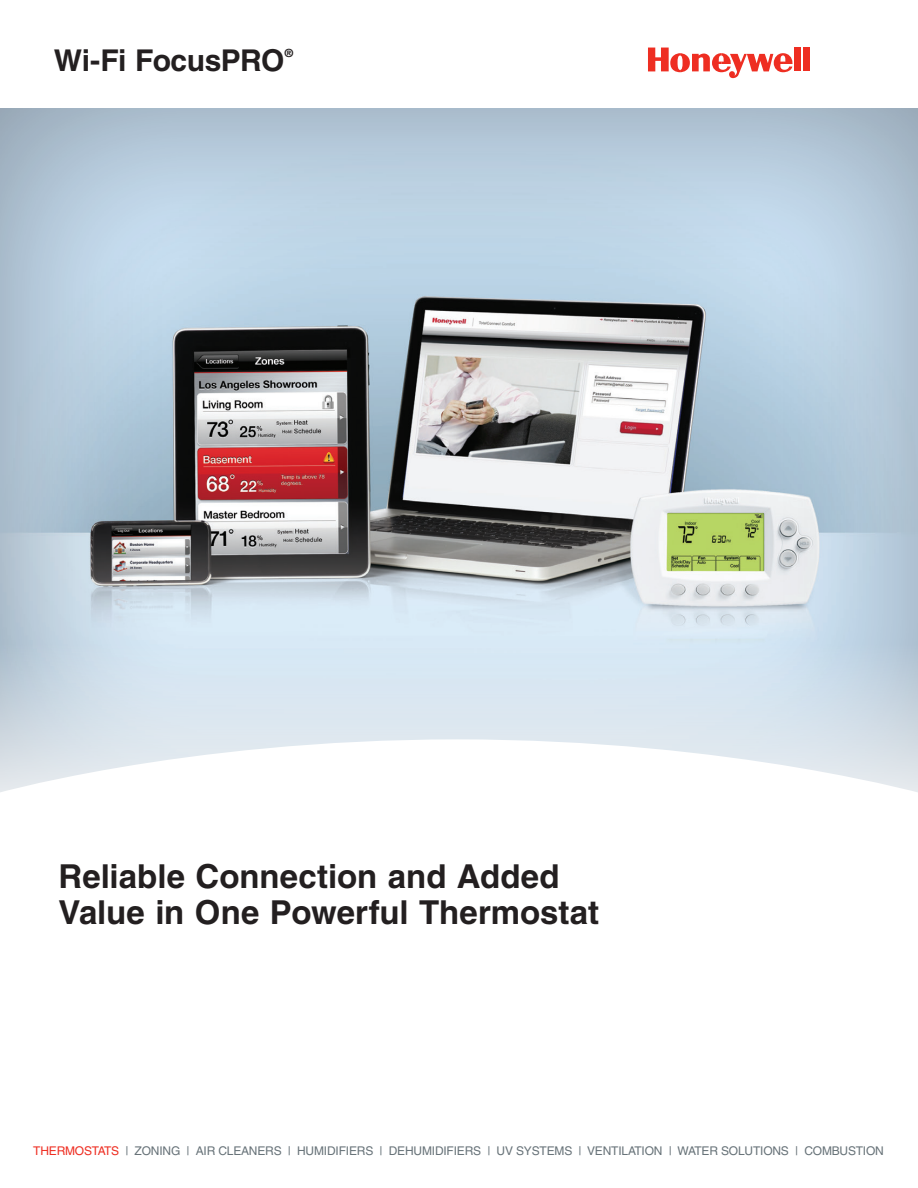
<style>
.page{position:relative;width:918px;height:1188px;background:#fff}
.page>*{position:absolute;margin:0;border:0;box-sizing:border-box;transform-origin:0 0}
.t1{font:700 33px/36px "Helvetica";color:#231f20}
.t2{font:700 30px "Helvetica";letter-spacing:-.02em;color:#231f20}
.t3{font:12px "Helvetica";letter-spacing:-.015em;color:#687379}
.t4{font:700 11.25px "Helvetica";color:#231f20}
.s1{color:#ee2e22}
</style>
<div class="page">
<div style="left:0;top:107px;width:918px;height:691px;background:#231f20;opacity:.4"></div>
<svg style="left:0;top:609px;width:918px;height:130px;background:#d4e2ee"></svg>
<div style="left:0;top:0;width:918px;height:108px;background:#fff"></div>
<div style="left:794px;top:48px;width:7px;height:23px;background:#ee2e22"></div>
<div style="left:803px;top:48px;width:7px;height:23px;background:#ee2e22"></div>
<svg style="left:648px;top:48px;width:145px;height:30px"></svg>
<svg style="left:0;top:739px;width:918px;height:59px"></svg>
<h2 class="t2" style="left:54px;top:42px;width:232px">Wi-Fi FocusPRO</h2>
<p class="t4" style="left:285px;top:46px;width:10px">®</p>
<h1 class="t1" style="left:58px;top:858px;width:542px">Reliable Connection and Added<br>Value in One Powerful Thermostat</h1>
<p class="t3" style="left:33px;top:1144px;width:852px"><span class="s1">THERMOSTATS</span> | ZONING | AIR CLEANERS | HUMIDIFIERS | DEHUMIDIFIERS | UV SYSTEMS | VENTILATION | WATER SOLUTIONS | COMBUSTION</p>
</div>
